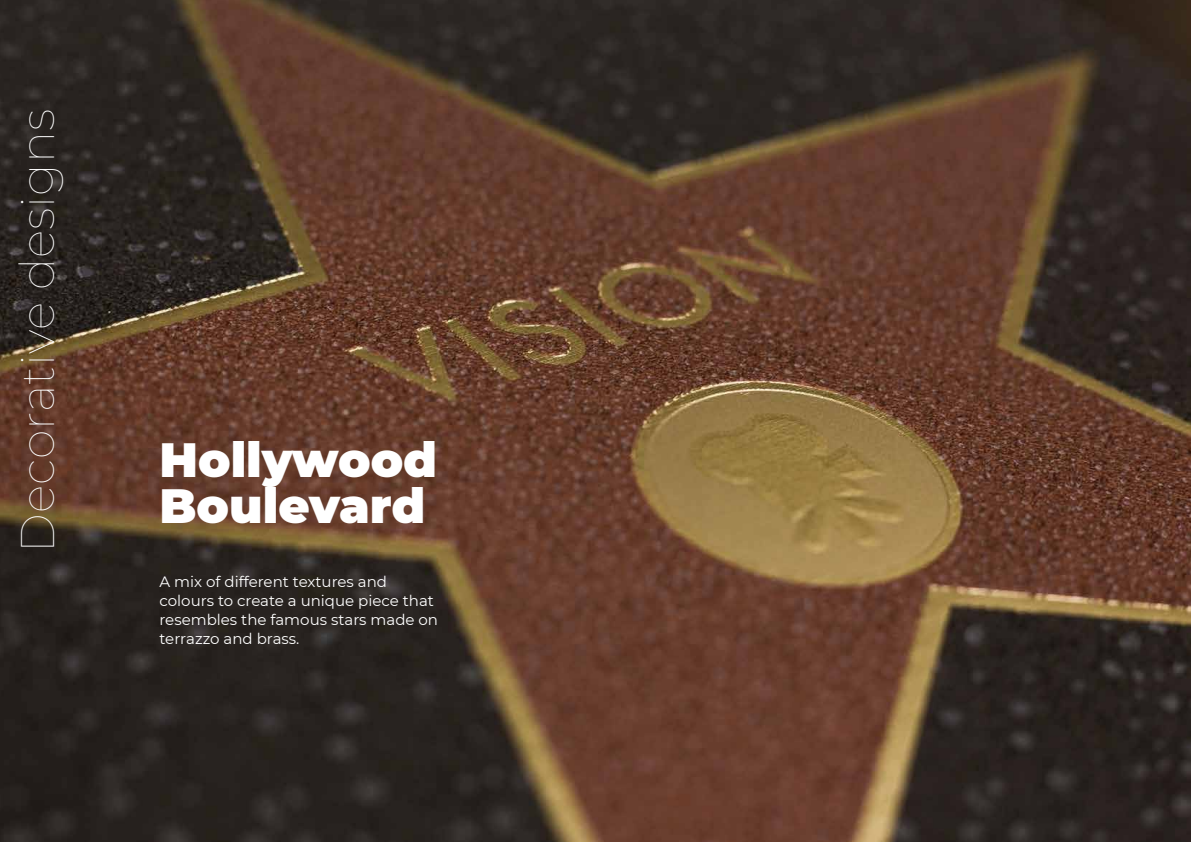
<style>
.page{position:relative;width:1191px;height:842px;background:#fff}
.page>*{position:absolute;margin:0;border:0;box-sizing:border-box;transform-origin:0 0}
.t1{font:900 48px/46px "Montserrat";color:#fff}
.t2{font:100 48px "Montserrat";color:#fff}
.t3{font:15px/19px "Montserrat";color:#fff}
</style>
<div class="page">
<img style="left:0;top:0;width:1191px;height:842px">
<h1 class="t2" style="left:5px;top:553px;width:446px;rotate:-90deg">Decorative designs</h1>
<h1 class="t1" style="left:159px;top:434px;width:279px">Hollywood<br>Boulevard</h1>
<p class="t3" style="left:159px;top:571px;width:280px">A mix of different textures and colours to create a unique piece that resembles the famous stars made on terrazzo and brass.</p>
</div>
